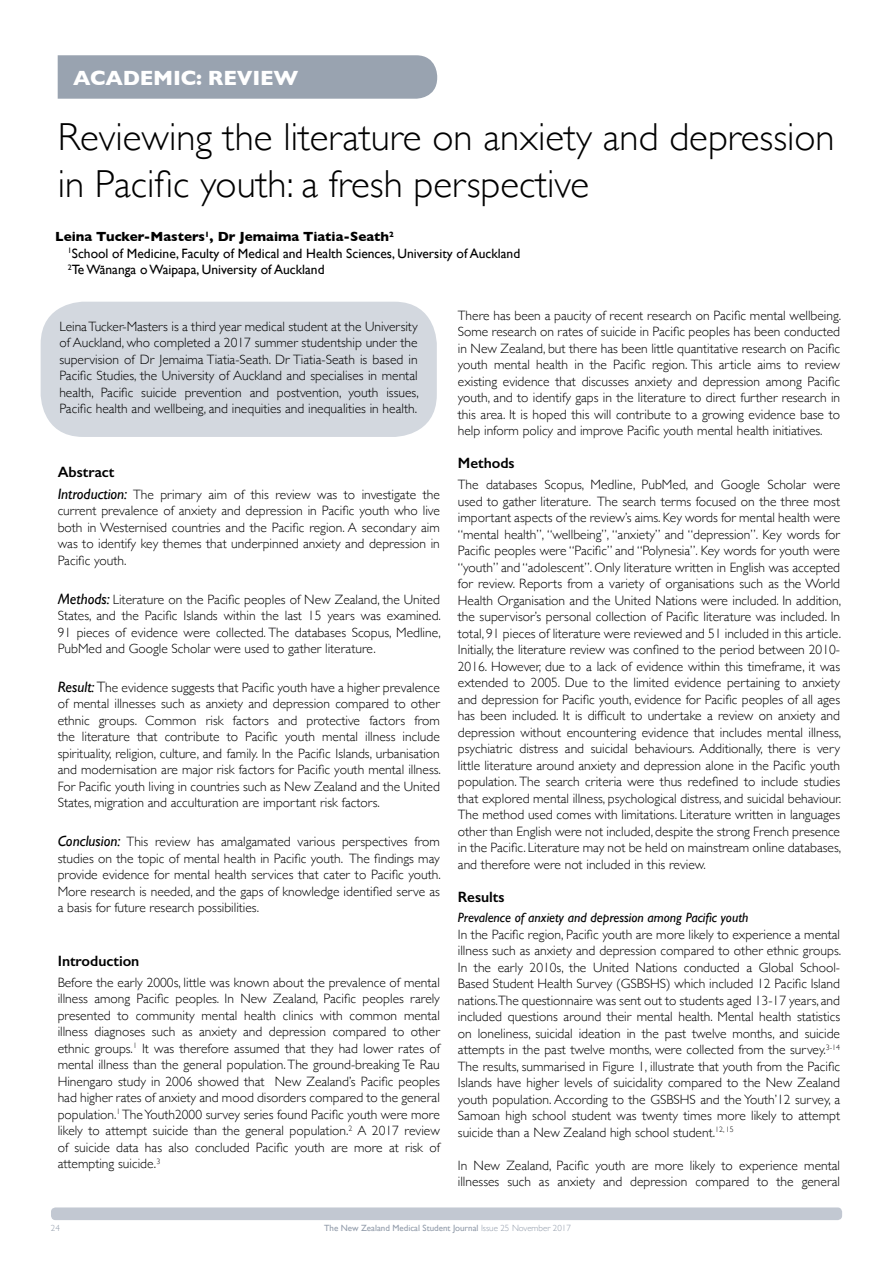
<style>
.page{position:relative;width:893px;height:1263px;background:#fff}
.page>*{position:absolute;margin:0;border:0;box-sizing:border-box;transform-origin:0 0}
.t1{font:300 39px/46.8px "Gill Sans";color:#000}
.t2{font:700 21px "Gill Sans";letter-spacing:-.01em;color:#fff}
.t3{font:600 15px "Gill Sans";color:#000}
.t4{font:300 13.5px/16.5px "Gill Sans";color:#000;text-align:justify}
.t5{font:13.5px/16.5px "Gill Sans";color:#000}
.t6{font:italic 13.5px "Gill Sans";color:#000}
.t7{font:9px "Gill Sans";color:#929caa}
.t8{font:300 9px "Gill Sans";color:#929caa}
.s1{font-weight:700}
.s2{font-weight:400;font-style:italic;font-size:15px}
.s3{font-size:15px}
.s4{font-weight:300}
</style>
<div class="page">
<div style="left:51px;top:1207px;width:791px;height:13px;background:#c2c8d2;border-radius:4px"></div>
<div style="left:58px;top:55px;width:379px;height:44px;background:#99a3b0"></div>
<div style="left:41px;top:302px;width:396px;height:135px;background:#d3d8df;border-radius:43px"></div>
<h2 class="t2" style="left:73px;top:66px;width:227px">ACADEMIC: REVIEW</h2>
<h1 class="t1" style="left:58px;top:114px;width:779px">Reviewing the literature on anxiety and depression in Pacific youth: a fresh perspective</h1>
<p class="t5" style="left:68px;top:229px;width:454px;text-indent:-13px"><span class="s1">Leina Tucker-Masters</span><sup>1</sup><span class="s1">, Dr Jemaima Tiatia-Seath</span><sup>2<br></sup><sup>1</sup>School of Medicine, Faculty of Medical and Health Sciences, University of Auckland<br><sup>2</sup>Te Wananga o Waipapa, University of Auckland</p>
<p class="t4" style="left:59px;top:318px;width:361px">Leina Tucker-Masters is a third year medical student at the University of Auckland, who completed a 2017 summer studentship under the supervision of Dr Jemaima Tiatia-Seath. Dr Tiatia-Seath is based in Pacific Studies, the University of Auckland and specialises in mental health, Pacific suicide prevention and postvention, youth issues, Pacific health and wellbeing, and inequities and inequalities in health.</p>
<p class="t3" style="left:58px;top:462px;width:58px">Abstract</p>
<p class="t4" style="left:58px;top:486px;width:384px"><span class="s2">Introduction:</span> The primary aim of this review was to investigate the current prevalence of anxiety and depression in Pacific youth who live both in Westernised countries and the Pacific region. A secondary aim was to identify key themes that underpinned anxiety and depression in Pacific youth.</p>
<p class="t4" style="left:58px;top:591px;width:385px"><span class="s2">Methods:</span> Literature on the Pacific peoples of New Zealand, the United States, and the Pacific Islands within the last 15 years was examined.<br>91 pieces of evidence were collected. The databases Scopus, Medline, PubMed and Google Scholar were used to gather literature.</p>
<p class="t4" style="left:58px;top:679px;width:385px"><span class="s2">Result:</span> <span class="s3">T</span>he evidence suggests that Pacific youth have a higher prevalence of mental illnesses such as anxiety and depression compared to other ethnic groups. Common risk factors and protective factors from the literature that contribute to Pacific youth mental illness include spirituality, religion, culture, and family. In the Pacific Islands, urbanisation and modernisation are major risk factors for Pacific youth mental illness.<br>For Pacific youth living in countries such as New Zealand and the United States, migration and acculturation are important risk factors.</p>
<p class="t4" style="left:58px;top:833px;width:385px"><span class="s2">Conclusion:</span> This review has amalgamated various perspectives from studies on the topic of mental health in Pacific youth. The findings may provide evidence for mental health services that cater to Pacific youth.<br>More research is needed, and the gaps of knowledge identified serve as a basis for future research possibilities.</p>
<p class="t3" style="left:58px;top:952px;width:83px">Introduction</p>
<p class="t4" style="left:58px;top:974px;width:384px">Before the early 2000s, little was known about the prevalence of mental illness among Pacific peoples. In New Zealand, Pacific peoples rarely presented to community mental health clinics with common mental illness diagnoses such as anxiety and depression compared to other ethnic groups.<sup>1</sup> It was therefore assumed that they had lower rates of mental illness than the general population. The ground-breaking Te Rau Hinengaro study in 2006 showed that New Zealand’s Pacific peoples had higher rates of anxiety and mood disorders compared to the general population.<sup>1</sup> The Youth2000 survey series found Pacific youth were more likely to attempt suicide than the general population.<sup>2</sup> A 2017 review of suicide data has also concluded Pacific youth are more at risk of attempting suicide.<sup>3</sup></p>
<p class="t4" style="left:458px;top:307px;width:385px">There has been a paucity of recent research on Pacific mental wellbeing.<br>Some research on rates of suicide in Pacific peoples has been conducted in New Zealand, but there has been little quantitative research on Pacific youth mental health in the Pacific region. This article aims to review existing evidence that discusses anxiety and depression among Pacific youth, and to identify gaps in the literature to direct further research in this area. It is hoped this will contribute to a growing evidence base to help inform policy and improve Pacific youth mental health initiatives.</p>
<p class="t3" style="left:458px;top:454px;width:58px">Methods</p>
<p class="t4" style="left:458px;top:476px;width:385px">The databases Scopus, Medline, PubMed, and Google Scholar were used to gather literature. The search terms focused on the three most important aspects of the review’s aims. Key words for mental health were “mental health”, “wellbeing”, “anxiety” and “depression”. Key words for Pacific peoples were “Pacific” and “Polynesia”. Key words for youth were “youth” and “adolescent”. Only literature written in English was accepted for review. Reports from a variety of organisations such as the World Health Organisation and the United Nations were included. In addition, the supervisor’s personal collection of Pacific literature was included. In total, 91 pieces of literature were reviewed and 51 included in this article.<br>Initially, the literature review was confined to the period between 2010- 2016. However, due to a lack of evidence within this timeframe, it was extended to 2005. Due to the limited evidence pertaining to anxiety and depression for Pacific youth, evidence for Pacific peoples of all ages has been included. It is difficult to undertake a review on anxiety and depression without encountering evidence that includes mental illness, psychiatric distress and suicidal behaviours. Additionally, there is very little literature around anxiety and depression alone in the Pacific youth population. The search criteria were thus redefined to include studies that explored mental illness, psychological distress, and suicidal behaviour.<br>The method used comes with limitations. Literature written in languages other than English were not included, despite the strong French presence in the Pacific. Literature may not be held on mainstream online databases, and therefore were not included in this review.</p>
<p class="t3" style="left:458px;top:887px;width:48px">Results</p>
<p class="t6" style="left:458px;top:910px;width:292px">Prevalence of anxiety and depression among Pacific youth</p>
<p class="t4" style="left:458px;top:926px;width:385px">In the Pacific region, Pacific youth are more likely to experience a mental illness such as anxiety and depression compared to other ethnic groups.<br>In the early 2010s, the United Nations conducted a Global School-Based Student Health Survey (GSBSHS) which included 12 Pacific Island nations.The questionnaire was sent out to students aged 13-17 years, and included questions around their mental health. Mental health statistics on loneliness, suicidal ideation in the past twelve months, and suicide attempts in the past twelve months, were collected from the survey.<sup>3-14<br></sup>The results, summarised in Figure 1, illustrate that youth from the Pacific Islands have higher levels of suicidality compared to the New Zealand youth population. According to the GSBSHS and the Youth’12 survey, a Samoan high school student was twenty times more likely to attempt suicide than a New Zealand high school student.<sup>12,</sup> <sup>15</sup></p>
<p class="t4" style="left:458px;top:1157px;width:384px">In New Zealand, Pacific youth are more likely to experience mental illnesses such as anxiety and depression compared to the general</p>
<p class="t8" style="left:51px;top:1223px;width:10px">24</p>
<p class="t7" style="left:324px;top:1222px;width:248px">The New Zealand Medical Student Journal <span class="s4">Issue 25 November 2017</span></p>
</div>
